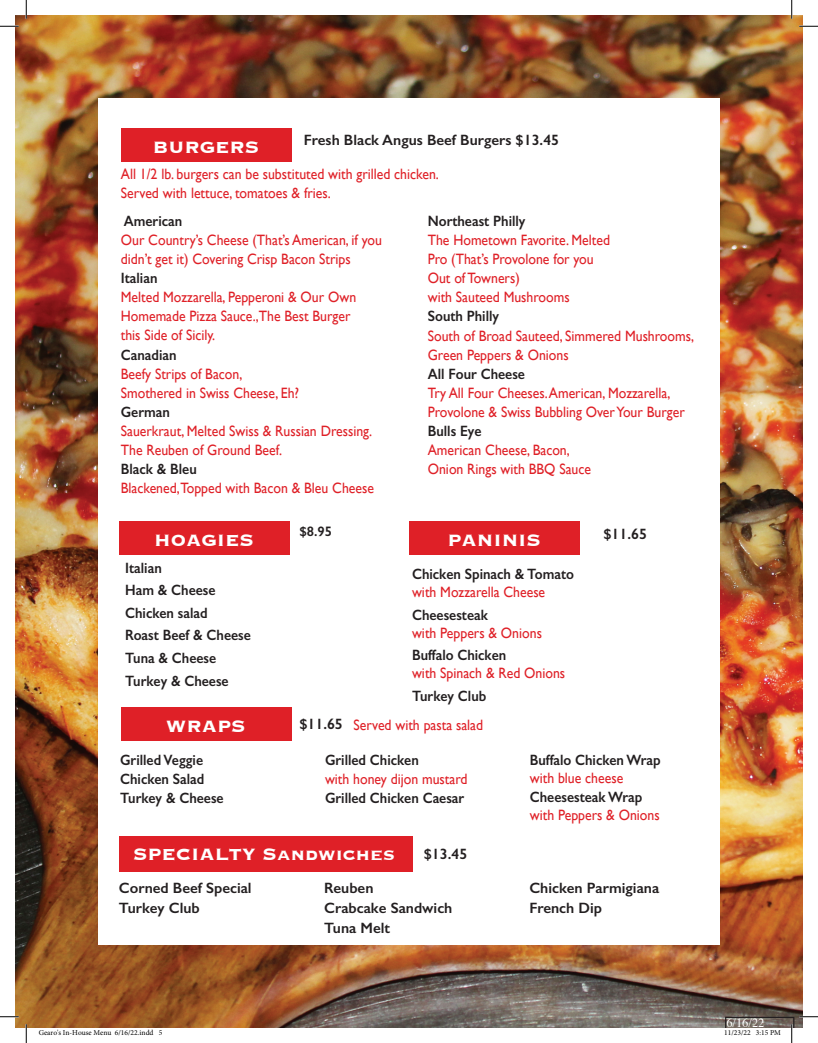
<style>
.page{position:relative;width:818px;height:1043px;background:#fff}
.page>*{position:absolute;margin:0;border:0;box-sizing:border-box;transform-origin:0 0}
.t1{font:700 21.25px "Copperplate";color:#fff}
.t2{font:15px/19.1px "Gill Sans";color:#df2027;scale:.92 1}
.t3{font:600 15px/22.5px "Gill Sans";color:#231f20;scale:.92 1}
.t4{font:600 15px/20px "Gill Sans";color:#231f20}
.t5{font:600 13.75px "Gill Sans";color:#231f20}
.t6{font:12.5px "Times";color:#fff}
.t7{font:7.5px "Minion Pro";color:#000}
.s1{font-weight:600;color:#231f20}
</style>
<div class="page">
<img style="left:15px;top:15px;width:787px;height:1013px">
<div style="left:98px;top:98px;width:621px;height:846px;background:#fff"></div>
<div style="left:121px;top:128px;width:170px;height:33px;background:#df2027"></div>
<div style="left:119px;top:521px;width:170px;height:33px;background:#df2027"></div>
<div style="left:409px;top:521px;width:170px;height:33px;background:#df2027"></div>
<div style="left:121px;top:707px;width:170px;height:34px;background:#df2027"></div>
<div style="left:119px;top:836px;width:293px;height:35px;background:#df2027"></div>
<svg style="left:0;top:0;width:27px;height:27px"></svg>
<svg style="left:0;top:1015px;width:27px;height:27px"></svg>
<svg style="left:790px;top:0;width:28px;height:27px"></svg>
<svg style="left:39px;top:994px;width:123px;height:34px;background:#995723"></svg>
<svg style="left:724px;top:994px;width:94px;height:48px"></svg>
<p class="t4" style="left:304px;top:129px;width:257px">Fresh Black Angus Beef Burgers $13.45</p>
<p class="t2" style="left:121px;top:164px;width:347px">All 1/2 lb. burgers can be substituted with grilled chicken.<br>Served with lettuce, tomatoes &amp; fries.</p>
<h1 class="t1" style="left:153px;top:133px;width:108px">BURGERS</h1>
<p class="t3" style="left:124px;top:209px;width:65px">American</p>
<p class="t2" style="left:121px;top:230px;width:285px">Our Country’s Cheese (That’s American, if you didn’t get it) Covering Crisp Bacon Strips</p>
<p class="t3" style="left:121px;top:267px;width:41px">Italian</p>
<p class="t2" style="left:121px;top:287px;width:257px">Melted Mozzarella, Pepperoni &amp; Our Own<br>Homemade Pizza Sauce.,The Best Burger this Side of Sicily.</p>
<p class="t3" style="left:121px;top:343px;width:62px">Canadian</p>
<p class="t2" style="left:121px;top:364px;width:195px">Beefy Strips of Bacon,<br>Smothered in Swiss Cheese, Eh?</p>
<p class="t3" style="left:121px;top:400px;width:55px">German</p>
<p class="t2" style="left:121px;top:421px;width:275px">Sauerkraut, Melted Swiss &amp; Russian Dressing.<br>The Reuben of Ground Beef.</p>
<p class="t3" style="left:121px;top:457px;width:84px">Black &amp; Bleu</p>
<p class="t2" style="left:121px;top:478px;width:277px">Blackened,Topped with Bacon &amp; Bleu Cheese</p>
<p class="t3" style="left:428px;top:209px;width:108px">Northeast Philly</p>
<p class="t2" style="left:428px;top:230px;width:200px">The Hometown Favorite. Melted<br>Pro (That’s Provolone for you<br>Out of Towners)<br>with Sauteed Mushrooms</p>
<p class="t3" style="left:428px;top:305px;width:79px">South Philly</p>
<p class="t2" style="left:428px;top:326px;width:291px">South of Broad Sauteed, Simmered Mushrooms,<br>Green Peppers &amp; Onions</p>
<p class="t3" style="left:428px;top:362px;width:107px">All Four Cheese</p>
<p class="t2" style="left:428px;top:383px;width:281px">Try All Four Cheeses. American, Mozzarella,<br>Provolone &amp; Swiss Bubbling Over Your Burger</p>
<p class="t3" style="left:428px;top:419px;width:60px">Bulls Eye</p>
<p class="t2" style="left:428px;top:440px;width:179px">American Cheese, Bacon,<br>Onion Rings with BBQ Sauce</p>
<p class="t5" style="left:299px;top:522px;width:34px">$8.95</p>
<p class="t4" style="left:603px;top:524px;width:45px">$11.65</p>
<h1 class="t1" style="left:154px;top:526px;width:101px">HOAGIES</h1>
<h1 class="t1" style="left:447px;top:526px;width:95px">PANINIS</h1>
<p class="t3" style="left:125px;top:556px;width:138px">Italian<br>Ham &amp; Cheese<br>Chicken salad<br>Roast Beef &amp; Cheese<br>Tuna &amp; Cheese<br>Turkey &amp; Cheese</p>
<p class="t3" style="left:412px;top:562px;width:177px">Chicken Spinach &amp; Tomato</p>
<p class="t2" style="left:412px;top:582px;width:146px">with Mozzarella Cheese</p>
<p class="t3" style="left:412px;top:603px;width:84px">Cheesesteak</p>
<p class="t2" style="left:412px;top:623px;width:143px">with Peppers &amp; Onions</p>
<p class="t3" style="left:412px;top:643px;width:104px">Buffalo Chicken</p>
<p class="t2" style="left:412px;top:663px;width:168px">with Spinach &amp; Red Onions</p>
<p class="t3" style="left:412px;top:684px;width:82px">Turkey Club</p>
<h1 class="t1" style="left:166px;top:712px;width:81px">WRAPS</h1>
<p class="t2" style="left:299px;top:715px;width:201px"><span class="s1">$11.65</span> Served with pasta salad</p>
<p class="t3" style="left:120px;top:750px;width:114px;line-height:19.1px">Grilled Veggie<br>Chicken Salad<br>Turkey &amp; Cheese</p>
<p class="t3" style="left:325px;top:748px;width:103px">Grilled Chicken</p>
<p class="t2" style="left:325px;top:769px;width:156px">with honey dijon mustard</p>
<p class="t3" style="left:325px;top:786px;width:153px">Grilled Chicken Caesar</p>
<h1 class="t1" style="left:133px;top:840px;width:263px">SPECIALTY Sandwiches</h1>
<p class="t4" style="left:423px;top:843px;width:45px">$13.45</p>
<p class="t3" style="left:530px;top:748px;width:144px">Buffalo Chicken Wrap</p>
<p class="t2" style="left:530px;top:768px;width:103px">with blue cheese</p>
<p class="t3" style="left:530px;top:785px;width:124px">Cheesesteak Wrap</p>
<p class="t2" style="left:530px;top:805px;width:143px">with Peppers &amp; Onions</p>
<p class="t4" style="left:119px;top:877px;width:134px">Corned Beef Special<br>Turkey Club</p>
<p class="t4" style="left:324px;top:877px;width:130px">Reuben<br>Crabcake Sandwich<br>Tuna Melt</p>
<p class="t4" style="left:529px;top:877px;width:131px">Chicken Parmigiana<br>French Dip</p>
<p class="t6" style="left:726px;top:1011px;width:40px">6/16/22</p>
<p class="t7" style="left:39px;top:1028px;width:125px">Gearo's In-House Menu 6/16/22.indd 5</p>
<p class="t7" style="left:724px;top:1028px;width:58px">11/23/22 3:15 PM</p>
</div>
